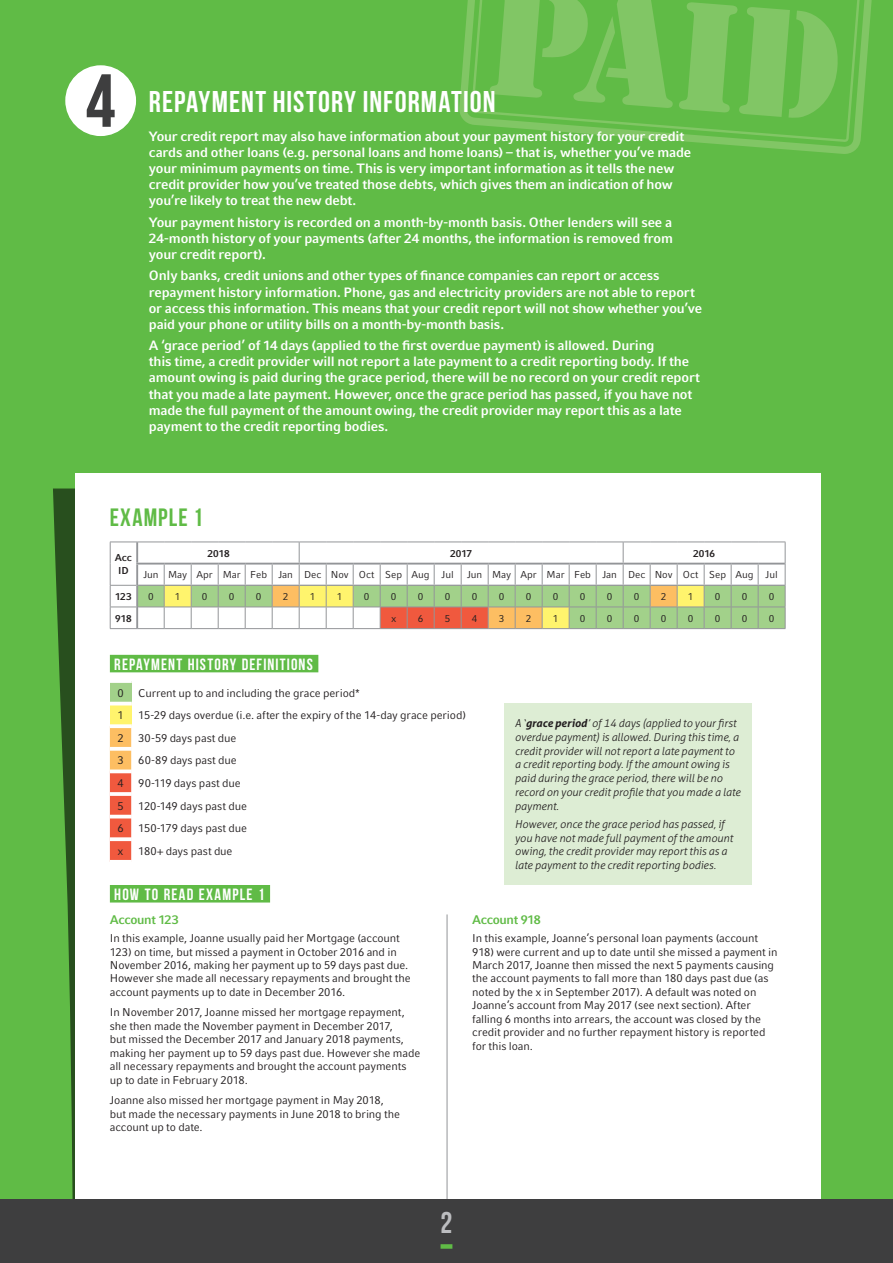
<style>
.page{position:relative;width:893px;height:1263px;background:#fff}
.page>*{position:absolute;margin:0;border:0;box-sizing:border-box;transform-origin:0 0}
.Lg__inCircle{font:75px "Bebas Neue";color:#3e3e3f}
.HEAD_1{font:30px "Bebas Neue";letter-spacing:.035em;color:#fff}
.PG{font:30px "Bebas Neue";color:#bcbdc0}
.t1{font:25.05px "Bebas Neue";letter-spacing:.045em;color:#60bb46}
.t2{font:16.35px "Bebas Neue";letter-spacing:.07em;color:#fff}
.Normal_Rev{font:700 13.5px/16.2px "Compatil Fact LT Pro";letter-spacing:-.015em;color:#fff}
.t3{font:700 12.6px "Compatil Fact LT Pro";letter-spacing:-.03em;color:#60bb46}
.t4{font:11.25px/13.5px "Compatil Fact LT Pro";letter-spacing:-.01em;color:#231f20}
.t5{font:italic 300 10.95px/13.8px "Aller";color:#231f20}
.t6{font:10.05px "Compatil Fact LT Pro";letter-spacing:-.005em;color:#231f20}
.t7{font:700 10.05px/12.6px "Compatil Fact LT Pro";letter-spacing:-.005em;color:#231f20;text-align:center}
.s1{font-weight:700}
</style>
<div class="page">
<div style="left:0;top:0;width:893px;height:1218px;background:#60bb46"></div>
<svg style="left:459px;top:0;width:413px;height:154px"></svg>
<svg style="left:471px;top:0;width:389px;height:142px"></svg>
<svg style="left:53px;top:488px;width:22px;height:711px"></svg>
<div style="left:75px;top:473px;width:746px;height:730px;background:#fff"></div>
<div style="left:110px;top:655px;width:208px;height:17px;background:#60bb46"></div>
<div style="left:110px;top:885px;width:160px;height:17px;background:#60bb46"></div>
<svg style="left:110px;top:542px;width:676px;height:87px"></svg>
<div style="left:110px;top:681px;width:21px;height:23px;background:#a2d18a"></div>
<div style="left:110px;top:704px;width:21px;height:22px;background:#fff46d"></div>
<svg style="left:110px;top:728px;width:21px;height:132px"></svg>
<svg style="left:110px;top:681px;width:21px;height:2px"></svg>
<hr style="left:110px;top:702px;width:21px;height:3px;background:#fff">
<svg style="left:110px;top:724px;width:21px;height:2px"></svg>
<svg style="left:110px;top:747px;width:21px;height:4px"></svg>
<svg style="left:110px;top:769px;width:21px;height:4px"></svg>
<svg style="left:110px;top:792px;width:21px;height:4px"></svg>
<hr style="left:110px;top:815px;width:21px;height:3px;background:#fff">
<svg style="left:110px;top:837px;width:21px;height:4px"></svg>
<hr style="left:447px;top:914px;width:1px;height:289px;background:#939598">
<div style="left:504px;top:703px;width:248px;height:181px;background:#ddedd4"></div>
<div style="left:0;top:1199px;width:893px;height:64px;background:#3e3e3f"></div>
<div style="left:441px;top:1244px;width:11px;height:5px;background:#60bb46"></div>
<div style="left:65px;top:65px;width:72px;height:72px;background:#fff;border-radius:50%"></div>
<div style="left:64px;top:64px;width:74px;height:74px;border:2px solid #60bb46;border-radius:50%"></div>
<p class="Lg__inCircle" style="left:86px;top:59px;width:31px">4</p>
<p class="HEAD_1" style="left:149px;top:85px;width:348px">REPAYMENT HISTORY INFORMATION</p>
<p class="Normal_Rev" style="left:149px;top:128px;width:544px">Your credit report may also have information about your payment history for your credit cards and other loans (e.g. personal loans and home loans) – that is, whether you’ve made your minimum payments on time. This is very important information as it tells the new credit provider how you’ve treated those debts, which gives them an indication of how you’re likely to treat the new debt.</p>
<p class="Normal_Rev" style="left:149px;top:214px;width:526px;text-align:justify">Your payment history is recorded on a month-by-month basis. Other lenders will see a 24-month history of your payments (after 24 months, the information is removed from your credit report).</p>
<p class="Normal_Rev" style="left:149px;top:268px;width:555px">Only banks, credit unions and other types of finance companies can report or access repayment history information. Phone, gas and electricity providers are not able to report or access this information. This means that your credit report will not show whether you’ve paid your phone or utility bills on a month-by-month basis.</p>
<p class="Normal_Rev" style="left:149px;top:337px;width:553px">A ‘grace period’ of 14 days (applied to the first overdue payment) is allowed. During<br>this time, a credit provider will not report a late payment to a credit reporting body. If the amount owing is paid during the grace period, there will be no record on your credit report that you made a late payment. However, once the grace period has passed, if you have not made the full payment of the amount owing, the credit provider may report this as a late payment to the credit reporting bodies.</p>
<p class="t1" style="left:110px;top:503px;width:95px">EXAMPLE 1</p>
<p class="t7" style="left:115px;top:551px;width:19px">Acc<br>ID</p>
<p class="t7" style="left:207px;top:547px;width:24px">2018</p>
<p class="t7" style="left:450px;top:547px;width:24px">2017</p>
<p class="t7" style="left:693px;top:547px;width:24px">2016</p>
<p class="t6" style="left:143px;top:569px;width:312px">Jun May Apr Mar Feb Jan Dec Nov Oct Sep Aug Jul</p>
<p class="t6" style="left:467px;top:569px;width:312px">Jun May Apr Mar Feb Jan Dec Nov Oct Sep Aug Jul</p>
<p class="t7" style="left:115px;top:590px;width:18px">123</p>
<p class="t6" style="left:148px;top:590px;width:7px">0</p>
<p class="t6" style="left:175px;top:590px;width:7px">1</p>
<p class="t6" style="left:202px;top:590px;width:7px">0</p>
<p class="t6" style="left:229px;top:590px;width:7px">0</p>
<p class="t6" style="left:256px;top:590px;width:7px">0</p>
<p class="t6" style="left:283px;top:590px;width:7px">2</p>
<p class="t6" style="left:310px;top:590px;width:7px">1</p>
<p class="t6" style="left:337px;top:590px;width:7px">1</p>
<p class="t6" style="left:364px;top:590px;width:7px">0</p>
<p class="t6" style="left:391px;top:590px;width:7px">0</p>
<p class="t6" style="left:418px;top:590px;width:7px">0</p>
<p class="t6" style="left:445px;top:590px;width:7px">0</p>
<p class="t6" style="left:472px;top:590px;width:7px">0</p>
<p class="t6" style="left:499px;top:590px;width:7px">0</p>
<p class="t6" style="left:526px;top:590px;width:7px">0</p>
<p class="t6" style="left:553px;top:590px;width:7px">0</p>
<p class="t6" style="left:580px;top:590px;width:7px">0</p>
<p class="t6" style="left:607px;top:590px;width:7px">0</p>
<p class="t6" style="left:634px;top:590px;width:7px">0</p>
<p class="t6" style="left:661px;top:590px;width:7px">2</p>
<p class="t6" style="left:688px;top:590px;width:7px">1</p>
<p class="t6" style="left:715px;top:590px;width:7px">0</p>
<p class="t6" style="left:742px;top:590px;width:7px">0</p>
<p class="t6" style="left:769px;top:590px;width:7px">0</p>
<p class="t7" style="left:115px;top:612px;width:18px">918</p>
<p class="t6" style="left:391px;top:612px;width:7px">x</p>
<p class="t6" style="left:418px;top:612px;width:7px">6</p>
<p class="t6" style="left:445px;top:612px;width:7px">5</p>
<p class="t6" style="left:472px;top:612px;width:7px">4</p>
<p class="t6" style="left:499px;top:612px;width:7px">3</p>
<p class="t6" style="left:526px;top:612px;width:7px">2</p>
<p class="t6" style="left:553px;top:612px;width:7px">1</p>
<p class="t6" style="left:580px;top:612px;width:7px">0</p>
<p class="t6" style="left:607px;top:612px;width:7px">0</p>
<p class="t6" style="left:634px;top:612px;width:7px">0</p>
<p class="t6" style="left:661px;top:612px;width:7px">0</p>
<p class="t6" style="left:688px;top:612px;width:7px">0</p>
<p class="t6" style="left:715px;top:612px;width:7px">0</p>
<p class="t6" style="left:742px;top:612px;width:7px">0</p>
<p class="t6" style="left:769px;top:612px;width:7px">0</p>
<p class="t2" style="left:114px;top:655px;width:200px">REPAYMENT HISTORY DEFINITIONS</p>
<p class="t4" style="left:117px;top:686px;width:8px">0</p>
<p class="t4" style="left:138px;top:686px;width:223px">Current up to and including the grace period*</p>
<p class="t4" style="left:117px;top:708px;width:8px">1</p>
<p class="t4" style="left:138px;top:708px;width:329px">15-29 days overdue (i.e. after the expiry of the 14-day grace period)</p>
<p class="t4" style="left:117px;top:731px;width:8px">2</p>
<p class="t4" style="left:138px;top:731px;width:100px">30-59 days past due</p>
<p class="t4" style="left:117px;top:754px;width:8px">3</p>
<p class="t4" style="left:138px;top:754px;width:100px">60-89 days past due</p>
<p class="t4" style="left:117px;top:776px;width:8px">4</p>
<p class="t4" style="left:138px;top:776px;width:104px">90-119 days past due</p>
<p class="t4" style="left:117px;top:799px;width:8px">5</p>
<p class="t4" style="left:138px;top:799px;width:110px">120-149 days past due</p>
<p class="t4" style="left:117px;top:821px;width:8px">6</p>
<p class="t4" style="left:138px;top:821px;width:110px">150-179 days past due</p>
<p class="t4" style="left:118px;top:844px;width:8px">x</p>
<p class="t4" style="left:138px;top:844px;width:96px">180+ days past due</p>
<p class="t2" style="left:114px;top:885px;width:152px">HOW TO READ EXAMPLE 1</p>
<p class="t3" style="left:110px;top:912px;width:70px">Account 123</p>
<p class="t4" style="left:110px;top:931px;width:302px">In this example, Joanne usually paid her Mortgage (account 123) on time, but missed a payment in October 2016 and in November 2016, making her payment up to 59 days past due.<br>However she made all necessary repayments and brought the account payments up to date in December 2016.</p>
<p class="t4" style="left:110px;top:1006px;width:312px">In November 2017, Joanne missed her mortgage repayment, she then made the November payment in December 2017,<br>but missed the December 2017 and January 2018 payments, making her payment up to 59 days past due. However she made all necessary repayments and brought the account payments up to date in February 2018.</p>
<p class="t4" style="left:110px;top:1094px;width:292px">Joanne also missed her mortgage payment in May 2018, but made the necessary payments in June 2018 to bring the account up to date.</p>
<p class="t5" style="left:515px;top:716px;width:227px">A ‘<span class="s1">grace period</span>’ of 14 days (applied to your first overdue payment) is allowed. During this time, a credit provider will not report a late payment to a credit reporting body. If the amount owing is paid during the grace period, there will be no record on your credit profile that you made a late payment.</p>
<p class="t5" style="left:515px;top:817px;width:220px">However, once the grace period has passed, if you have not made full payment of the amount owing, the credit provider may report this as a late payment to the credit reporting bodies.</p>
<p class="t3" style="left:472px;top:912px;width:70px">Account 918</p>
<p class="t4" style="left:472px;top:931px;width:307px">In this example, Joanne’s personal loan payments (account 918) were current and up to date until she missed a payment in March 2017, Joanne then missed the next 5 payments causing the account payments to fall more than 180 days past due (as noted by the x in September 2017). A default was noted on Joanne’s account from May 2017 (see next section). After falling 6 months into arrears, the account was closed by the credit provider and no further repayment history is reported for this loan.</p>
<p class="PG" style="left:441px;top:1206px;width:13px">2</p>
</div>
